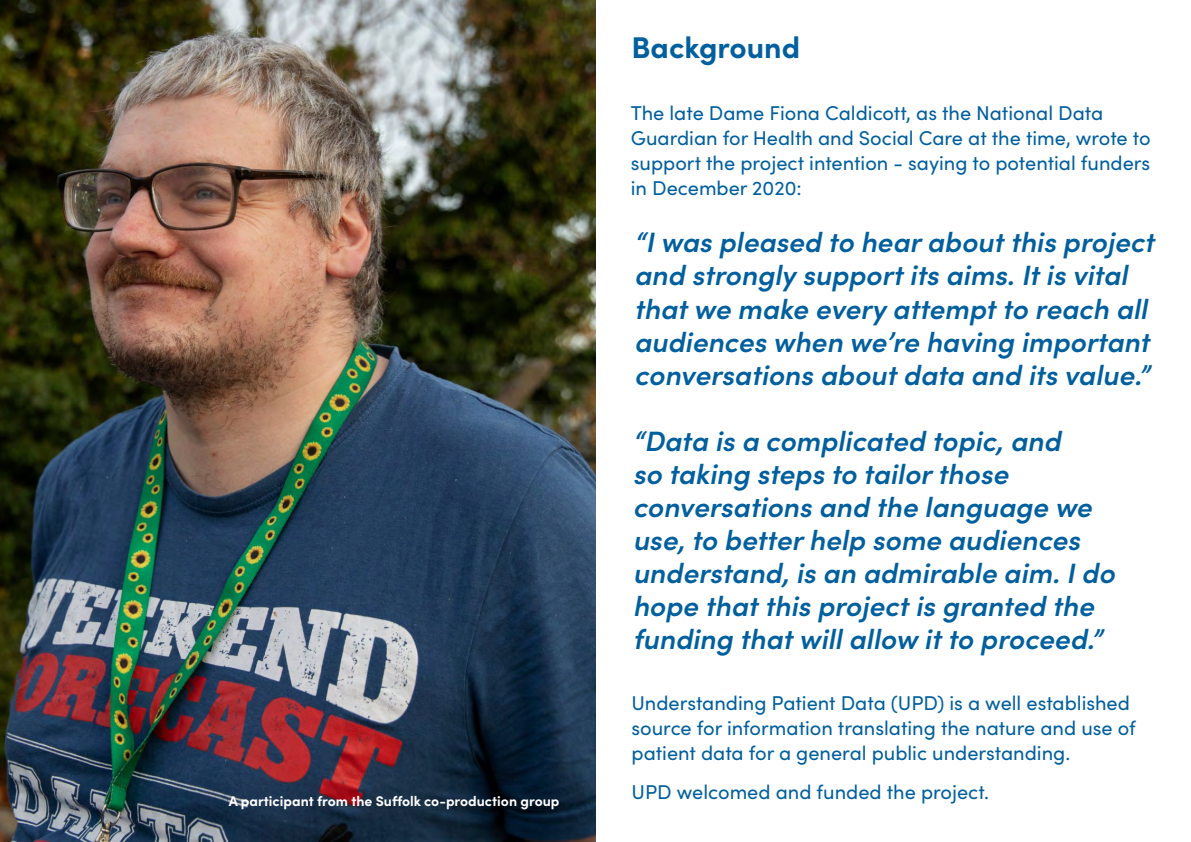
<style>
.page{position:relative;width:1191px;height:842px;background:#fff}
.page>*{position:absolute;margin:0;border:0;box-sizing:border-box;transform-origin:0 0}
.t1{font:700 30px "Sofia Pro";color:#005f9e}
.t2{font:italic 600 28px/33px "Sofia Pro";color:#005f9e}
.t3{font:20px/25px "Sofia Pro";color:#005f9e}
.t4{font:700 14px "Sofia Pro";color:#fff}
</style>
<div class="page">
<img style="left:0;top:0;width:595px;height:842px">
<p class="t4" style="left:229px;top:790px;width:332px">A participant from the Suffolk co-production group</p>
<p class="t1" style="left:631px;top:24px;width:170px">Background</p>
<p class="t3" style="left:631px;top:100px;width:521px">The late Dame Fiona Caldicott, as the National Data Guardian for Health and Social Care at the time, wrote to support the project intention - saying to potential funders in December 2020:</p>
<p class="t2" style="left:635px;top:224px;width:521px">“I was pleased to hear about this project and strongly support its aims. It is vital that we make every attempt to reach all audiences when we’re having important conversations about data and its value.”</p>
<p class="t2" style="left:634px;top:423px;width:483px">“Data is a complicated topic, and<br>so taking steps to tailor those conversations and the language we use, to better help some audiences understand, is an admirable aim. I do hope that this project is granted the funding that will allow it to proceed.”</p>
<p class="t3" style="left:631px;top:689px;width:506px">Understanding Patient Data (UPD) is a well established source for information translating the nature and use of patient data for a general public understanding.</p>
<p class="t3" style="left:631px;top:779px;width:359px">UPD welcomed and funded the project.</p>
</div>
